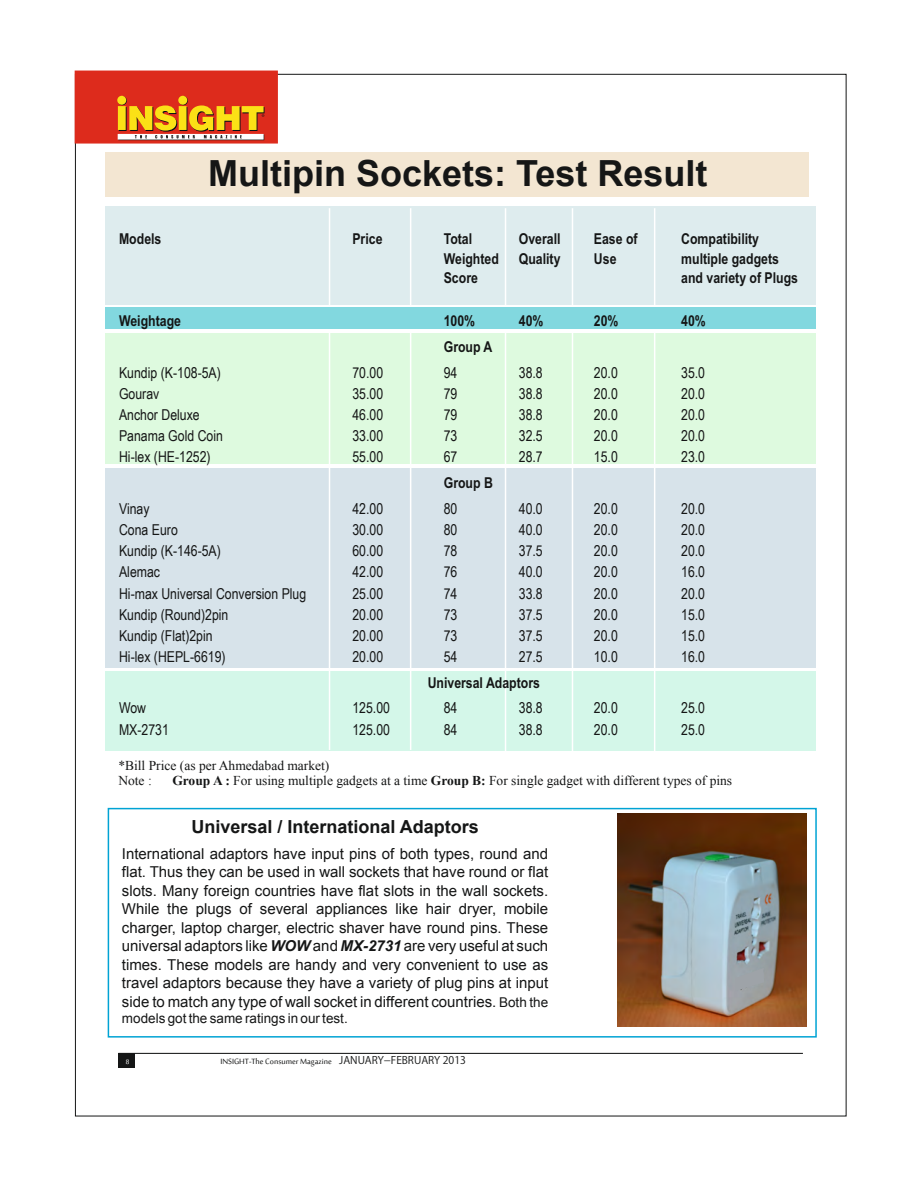
<style>
.page{position:relative;width:918px;height:1188px;background:#fff}
.page>*{position:absolute;margin:0;border:0;box-sizing:border-box;transform-origin:0 0}
.t1{font:700 36px "Arial";color:#151616}
.t2{font:700 18px "Arial";color:#151616}
.t3{font:15px/18.5px "Arial";color:#151616;text-align:justify}
.t4{font:15px "Arial Narrow";color:#151616}
.t5{font:700 15px "Arial Narrow";color:#151616}
.t6{font:13.5px/15px "Times New Roman";color:#151616}
.t7{font:13.5px "Arial";color:#151616}
.t8{font:10.5px "Sakkal Majalla";color:#151616}
.t9{font:9px "Sakkal Majalla";color:#fff}
.s1{font-weight:700}
.s2{font-weight:700;font-style:italic}
.s3{font-size:13.5px}
.s4{font-family:"Koz Go Pro"}
</style>
<div class="page">
<div style="left:105px;top:207px;width:711px;height:98px;background:#deecee"></div>
<div style="left:105px;top:672px;width:711px;height:79px;background:#d4f7e9"></div>
<div style="left:105px;top:468px;width:711px;height:199px;background:#d7e3ea"></div>
<div style="left:105px;top:333px;width:711px;height:131px;background:#defadf"></div>
<hr style="left:118px;top:1053px;width:685px;height:1px;background:#151616">
<div style="left:119px;top:1053px;width:16px;height:15px;background:#151616"></div>
<div style="left:75px;top:71px;width:203px;height:73px;background:#dd2b1c;border:2px solid #dd2b1c"></div>
<div style="left:178px;top:96px;width:9px;height:9px;background:#fbe116;border-radius:50%"></div>
<svg style="left:118px;top:138px;width:146px;height:2px"></svg>
<svg style="left:118px;top:105px;width:146px;height:33px"></svg>
<div style="left:117px;top:96px;width:9px;height:9px;background:#fbe116;border-radius:50%"></div>
<div style="left:105px;top:152px;width:704px;height:45px;background:#f3e6d2"></div>
<hr style="left:329px;top:208px;width:1px;height:542px;background:#fff">
<hr style="left:410px;top:208px;width:1px;height:542px;background:#fff">
<hr style="left:505px;top:208px;width:1px;height:543px;background:#fff">
<hr style="left:572px;top:208px;width:1px;height:543px;background:#fff">
<hr style="left:654px;top:208px;width:1px;height:543px;background:#fff">
<div style="left:105px;top:308px;width:711px;height:21px;background:#82d8df"></div>
<div style="left:108px;top:808px;width:709px;height:230px;border:2px solid #00a3d4"></div>
<img style="left:618px;top:813px;width:189px;height:214px">
<svg style="left:735px;top:968px;width:29px;height:23px"></svg>
<h1 class="t1" style="left:208px;top:150px;width:501px">Multipin Sockets: Test Result</h1>
<p class="t5" style="left:119px;top:233px;width:44px">Models</p>
<p class="t5" style="left:352px;top:233px;width:32px">Price</p>
<p class="t5" style="left:444px;top:233px;width:30px">Total</p>
<p class="t5" style="left:519px;top:233px;width:43px">Overall</p>
<p class="t5" style="left:594px;top:233px;width:45px">Ease of</p>
<p class="t5" style="left:681px;top:233px;width:79px">Compatibility</p>
<p class="t5" style="left:444px;top:253px;width:57px">Weighted</p>
<p class="t5" style="left:519px;top:253px;width:43px">Quality</p>
<p class="t5" style="left:594px;top:253px;width:24px">Use</p>
<p class="t5" style="left:681px;top:253px;width:99px">multiple gadgets</p>
<p class="t5" style="left:444px;top:273px;width:36px">Score</p>
<p class="t5" style="left:681px;top:273px;width:118px">and variety of Plugs</p>
<p class="t5" style="left:119px;top:315px;width:63px">Weightage</p>
<p class="t5" style="left:444px;top:315px;width:33px">100%</p>
<p class="t5" style="left:519px;top:315px;width:26px">40%</p>
<p class="t5" style="left:594px;top:315px;width:26px">20%</p>
<p class="t5" style="left:681px;top:315px;width:26px">40%</p>
<p class="t5" style="left:444px;top:341px;width:50px">Group A</p>
<p class="t4" style="left:119px;top:361px;width:103px">Kundip (K-108-5A)</p>
<p class="t4" style="left:352px;top:361px;width:32px">70.00</p>
<p class="t4" style="left:444px;top:361px;width:15px">94</p>
<p class="t4" style="left:519px;top:361px;width:25px">38.8</p>
<p class="t4" style="left:594px;top:361px;width:25px">20.0</p>
<p class="t4" style="left:681px;top:361px;width:25px">35.0</p>
<p class="t4" style="left:119px;top:382px;width:42px">Gourav</p>
<p class="t4" style="left:352px;top:382px;width:32px">35.00</p>
<p class="t4" style="left:444px;top:382px;width:15px">79</p>
<p class="t4" style="left:519px;top:382px;width:25px">38.8</p>
<p class="t4" style="left:594px;top:382px;width:25px">20.0</p>
<p class="t4" style="left:681px;top:382px;width:25px">20.0</p>
<p class="t4" style="left:119px;top:404px;width:82px">Anchor Deluxe</p>
<p class="t4" style="left:352px;top:404px;width:32px">46.00</p>
<p class="t4" style="left:444px;top:404px;width:15px">79</p>
<p class="t4" style="left:519px;top:404px;width:25px">38.8</p>
<p class="t4" style="left:594px;top:404px;width:25px">20.0</p>
<p class="t4" style="left:681px;top:404px;width:25px">20.0</p>
<p class="t4" style="left:119px;top:425px;width:105px">Panama Gold Coin</p>
<p class="t4" style="left:352px;top:425px;width:32px">33.00</p>
<p class="t4" style="left:444px;top:425px;width:15px">73</p>
<p class="t4" style="left:519px;top:425px;width:25px">32.5</p>
<p class="t4" style="left:594px;top:425px;width:25px">20.0</p>
<p class="t4" style="left:681px;top:425px;width:25px">20.0</p>
<p class="t4" style="left:119px;top:446px;width:93px">Hi-lex (HE-1252)</p>
<p class="t4" style="left:352px;top:446px;width:32px">55.00</p>
<p class="t4" style="left:444px;top:446px;width:15px">67</p>
<p class="t4" style="left:519px;top:446px;width:25px">28.7</p>
<p class="t4" style="left:594px;top:446px;width:25px">15.0</p>
<p class="t4" style="left:681px;top:446px;width:25px">23.0</p>
<p class="t5" style="left:444px;top:477px;width:51px">Group B</p>
<p class="t4" style="left:119px;top:497px;width:32px">Vinay</p>
<p class="t4" style="left:352px;top:497px;width:32px">42.00</p>
<p class="t4" style="left:444px;top:497px;width:15px">80</p>
<p class="t4" style="left:519px;top:497px;width:25px">40.0</p>
<p class="t4" style="left:594px;top:497px;width:25px">20.0</p>
<p class="t4" style="left:681px;top:497px;width:25px">20.0</p>
<p class="t4" style="left:119px;top:519px;width:60px">Cona Euro</p>
<p class="t4" style="left:352px;top:519px;width:32px">30.00</p>
<p class="t4" style="left:444px;top:519px;width:15px">80</p>
<p class="t4" style="left:519px;top:519px;width:25px">40.0</p>
<p class="t4" style="left:594px;top:519px;width:25px">20.0</p>
<p class="t4" style="left:681px;top:519px;width:25px">20.0</p>
<p class="t4" style="left:119px;top:540px;width:103px">Kundip (K-146-5A)</p>
<p class="t4" style="left:352px;top:540px;width:32px">60.00</p>
<p class="t4" style="left:444px;top:540px;width:15px">78</p>
<p class="t4" style="left:519px;top:540px;width:25px">37.5</p>
<p class="t4" style="left:594px;top:540px;width:25px">20.0</p>
<p class="t4" style="left:681px;top:540px;width:25px">20.0</p>
<p class="t4" style="left:119px;top:561px;width:43px">Alemac</p>
<p class="t4" style="left:352px;top:561px;width:32px">42.00</p>
<p class="t4" style="left:444px;top:561px;width:15px">76</p>
<p class="t4" style="left:519px;top:561px;width:25px">40.0</p>
<p class="t4" style="left:594px;top:561px;width:25px">20.0</p>
<p class="t4" style="left:681px;top:561px;width:25px">16.0</p>
<p class="t4" style="left:119px;top:582px;width:189px">Hi-max Universal Conversion Plug</p>
<p class="t4" style="left:352px;top:582px;width:32px">25.00</p>
<p class="t4" style="left:444px;top:582px;width:15px">74</p>
<p class="t4" style="left:519px;top:582px;width:25px">33.8</p>
<p class="t4" style="left:594px;top:582px;width:25px">20.0</p>
<p class="t4" style="left:681px;top:582px;width:25px">20.0</p>
<p class="t4" style="left:119px;top:604px;width:111px">Kundip (Round)2pin</p>
<p class="t4" style="left:352px;top:604px;width:32px">20.00</p>
<p class="t4" style="left:444px;top:604px;width:15px">73</p>
<p class="t4" style="left:519px;top:604px;width:25px">37.5</p>
<p class="t4" style="left:594px;top:604px;width:25px">20.0</p>
<p class="t4" style="left:681px;top:604px;width:25px">15.0</p>
<p class="t4" style="left:119px;top:625px;width:95px">Kundip (Flat)2pin</p>
<p class="t4" style="left:352px;top:625px;width:32px">20.00</p>
<p class="t4" style="left:444px;top:625px;width:15px">73</p>
<p class="t4" style="left:519px;top:625px;width:25px">37.5</p>
<p class="t4" style="left:594px;top:625px;width:25px">20.0</p>
<p class="t4" style="left:681px;top:625px;width:25px">15.0</p>
<p class="t4" style="left:119px;top:646px;width:108px">Hi-lex (HEPL-6619)</p>
<p class="t4" style="left:352px;top:646px;width:32px">20.00</p>
<p class="t4" style="left:444px;top:646px;width:15px">54</p>
<p class="t4" style="left:519px;top:646px;width:25px">27.5</p>
<p class="t4" style="left:594px;top:646px;width:25px">10.0</p>
<p class="t4" style="left:681px;top:646px;width:25px">16.0</p>
<p class="t5" style="left:428px;top:677px;width:114px">Universal Adaptors</p>
<p class="t4" style="left:119px;top:697px;width:29px">Wow</p>
<p class="t4" style="left:352px;top:697px;width:39px">125.00</p>
<p class="t4" style="left:444px;top:697px;width:15px">84</p>
<p class="t4" style="left:519px;top:697px;width:25px">38.8</p>
<p class="t4" style="left:594px;top:697px;width:25px">20.0</p>
<p class="t4" style="left:681px;top:697px;width:25px">25.0</p>
<p class="t4" style="left:119px;top:718px;width:51px">MX-2731</p>
<p class="t4" style="left:352px;top:718px;width:39px">125.00</p>
<p class="t4" style="left:444px;top:718px;width:15px">84</p>
<p class="t4" style="left:519px;top:718px;width:25px">38.8</p>
<p class="t4" style="left:594px;top:718px;width:25px">20.0</p>
<p class="t4" style="left:681px;top:718px;width:25px">25.0</p>
<p class="t6" style="left:118px;top:757px;width:213px">*Bill Price (as per Ahmedabad market)<br>Note :</p>
<p class="t6" style="left:172px;top:772px;width:561px"><span class="s1">Group A :</span> For using multiple gadgets at a time <span class="s1">Group B:</span> For single gadget with different types of pins</p>
<p class="t2" style="left:191px;top:815px;width:289px">Universal / International Adaptors</p>
<p class="t3" style="left:122px;top:845px;width:428px">International adaptors have input pins of both types, round and flat. Thus they can be used in wall sockets that have round or flat slots. Many foreign countries have flat slots in the wall sockets.<br>While the plugs of several appliances like hair dryer, mobile charger, laptop charger, electric shaver have round pins. These universal adaptors like <span class="s2">WOW</span> and <span class="s2">MX-2731</span> are very useful at such times. These models are handy and very convenient to use as travel adaptors because they have a variety of plug pins at input side to match any type of wall socket in different countries. <span class="s3">Both the</span></p>
<p class="t7" style="left:122px;top:1010px;width:227px">models got the same ratings in our test.</p>
<p class="t9" style="left:126px;top:1056px;width:5px">8</p>
<p class="t8" style="left:220px;top:1056px;width:247px">INSIGHT-The Consumer Magazine <span class="s4">JANUARY-FEBRUARY 2013</span></p>
</div>
